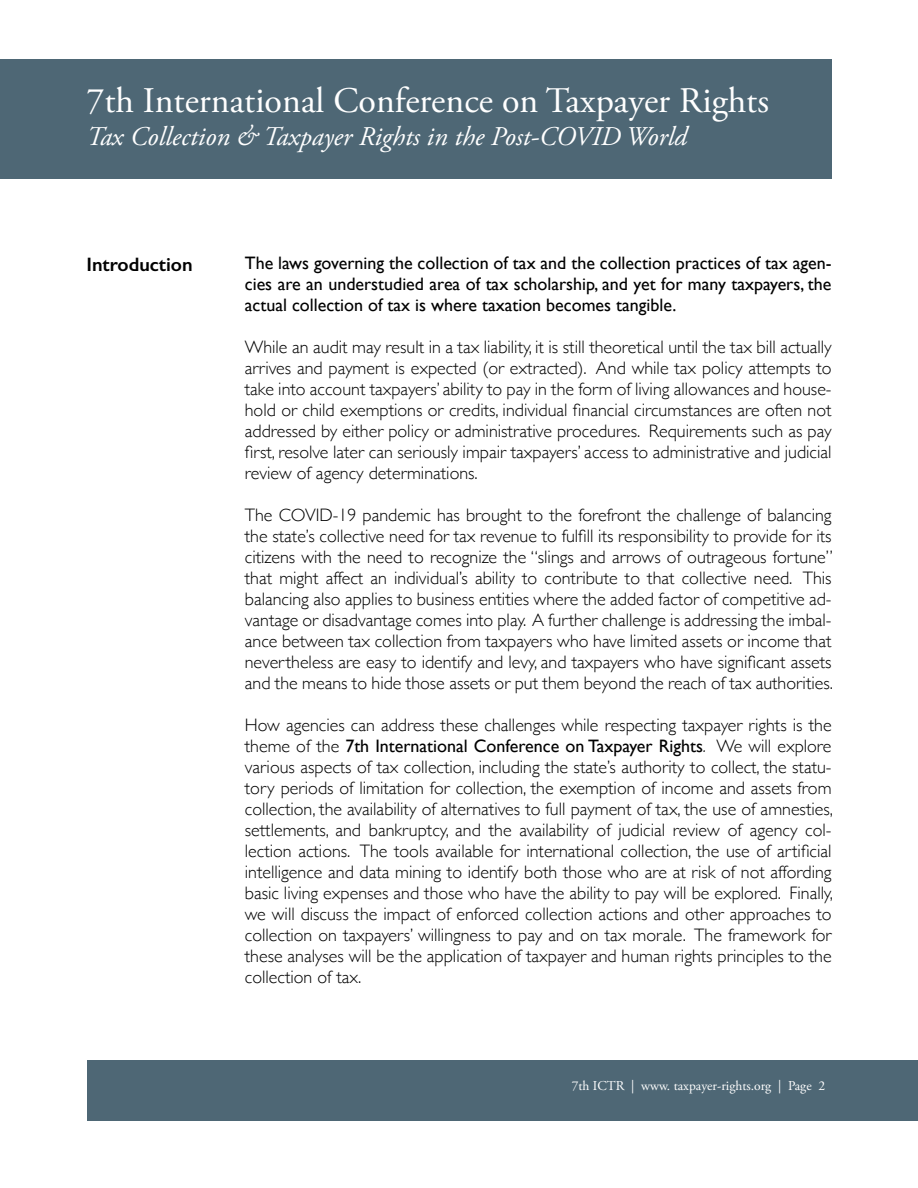
<style>
.page{position:relative;width:918px;height:1188px;background:#fff}
.page>*{position:absolute;margin:0;border:0;box-sizing:border-box;transform-origin:0 0}
.t1{font:36px "Adobe Garamond Pro";color:#fff}
.t2{font:italic 27px "Adobe Garamond Pro";color:#fff}
.t3{font:600 19.5px "Gill Sans";color:#000}
.t4{font:300 18px/21px "Gill Sans";color:#000;text-align:justify}
.t5{font:18px/21px "Gill Sans";color:#000;text-align:justify}
.t6{font:13.5px "Adobe Garamond Pro";color:#fff}
.s1{font-weight:400}
.s2{font-style:italic}
</style>
<div class="page">
<div style="left:0;top:59px;width:832px;height:90px;background:#4e6775"></div>
<div style="left:0;top:98px;width:832px;height:81px;background:#4e6775"></div>
<div style="left:87px;top:1060px;width:831px;height:60px;background:#4e6775"></div>
<h1 class="t1" style="left:86px;top:79px;width:684px">7th International Conference on Taxpayer Rights</h1>
<h2 class="t2" style="left:86px;top:120px;width:602px">Tax Collection &amp; Taxpayer Rights in the Post-COVID World</h2>
<p class="t3" style="left:86px;top:252px;width:108px">Introduction</p>
<p class="t5" style="left:245px;top:252px;width:588px">The laws governing the collection of tax and the collection practices of tax agen&shy;cies are an understudied area of tax scholarship, and yet for many taxpayers, the actual collection of tax is where taxation becomes tangible.</p>
<p class="t4" style="left:245px;top:336px;width:588px">While an audit may result in a tax liability, it is still theoretical until the tax bill actually arrives and payment is expected (or extracted). And while tax policy attempts to take into account taxpayers’ ability to pay in the form of living allowances and house&shy;hold or child exemptions or credits, individual financial circumstances are often not addressed by either policy or administrative procedures. Requirements such as pay first, resolve later can seriously impair taxpayers’ access to administrative and judicial review of agency determinations.</p>
<p class="t4" style="left:245px;top:504px;width:590px">The COVID-19 pandemic has brought to the forefront the challenge of balancing the state’s collective need for tax revenue to fulfill its responsibility to provide for its citizens with the need to recognize the “slings and arrows of outrageous fortune” that might affect an individual’s ability to contribute to that collective need. This balancing also applies to business entities where the added factor of competitive ad&shy;vantage or disadvantage comes into play. A further challenge is addressing the imbal&shy;ance between tax collection from taxpayers who have limited assets or income that nevertheless are easy to identify and levy, and taxpayers who have significant assets and the means to hide those assets or put them beyond the reach of tax authorities.</p>
<p class="t4" style="left:245px;top:714px;width:590px">How agencies can address these challenges while respecting taxpayer rights is the theme of the <span class="s1">7th International Conference on Taxpayer Rights</span><span class="s2">.</span> We will explore various aspects of tax collection, including the state’s authority to collect, the statu&shy;tory periods of limitation for collection, the exemption of income and assets from collection, the availability of alternatives to full payment of tax, the use of amnesties, settlements, and bankruptcy, and the availability of judicial review of agency col&shy;lection actions. The tools available for international collection, the use of artificial intelligence and data mining to identify both those who are at risk of not affording basic living expenses and those who have the ability to pay will be explored. Finally, we will discuss the impact of enforced collection actions and other approaches to collection on taxpayers’ willingness to pay and on tax morale. The framework for these analyses will be the application of taxpayer and human rights principles to the collection of tax.</p>
<p class="t6" style="left:572px;top:1077px;width:255px">7th ICTR | www. taxpayer-rights.org | Page 2</p>
</div>
